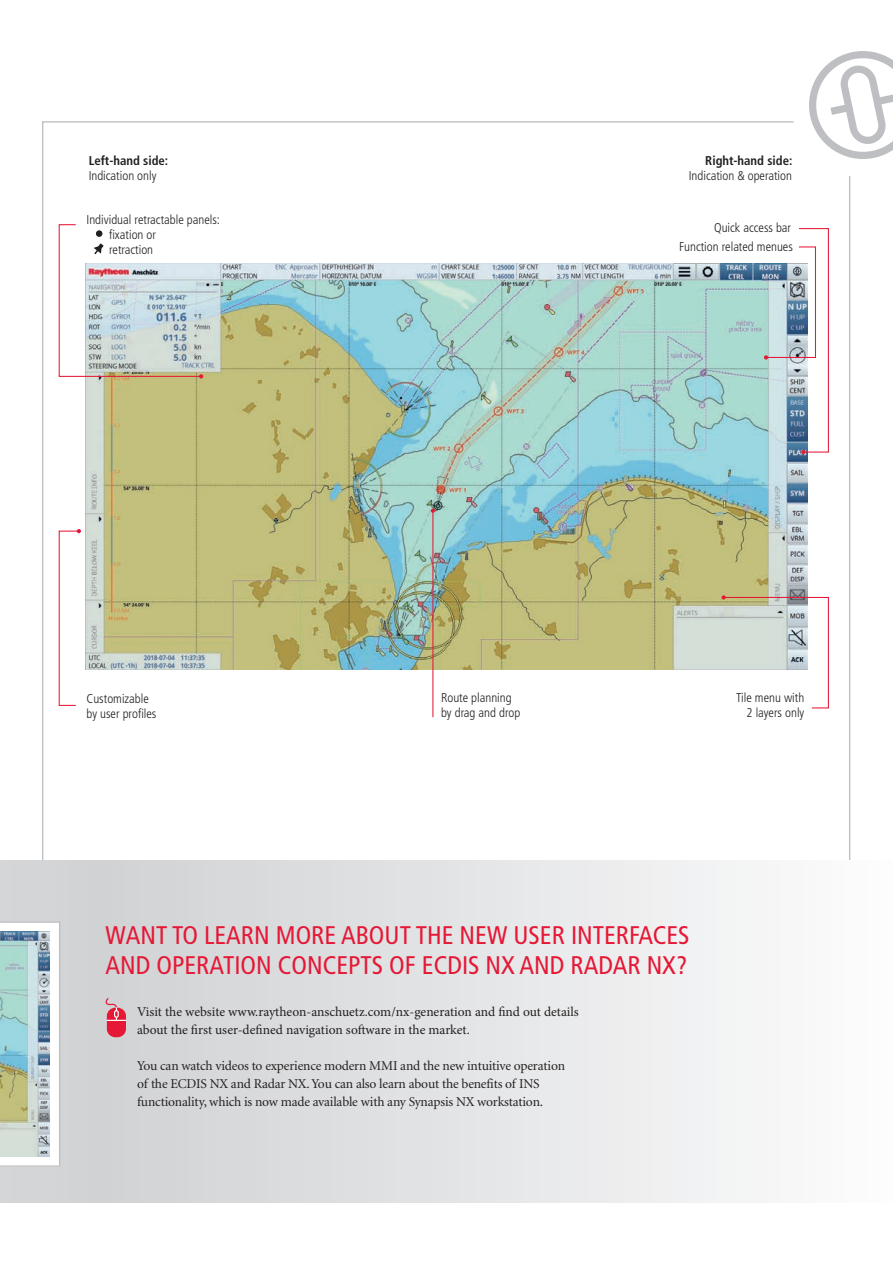
<style>
.page{position:relative;width:893px;height:1263px;background:#fff}
.page>*{position:absolute;margin:0;border:0;box-sizing:border-box;transform-origin:0 0}
.t1{font:condensed 25.5px/30px "Frutiger";color:#e51836}
.t2{font:13.5px/18px "Minion";letter-spacing:-.015em;color:#231f20}
.t3{font:13.5px/18px "Minion Pro";letter-spacing:-.005em;color:#231f20}
.t4{font:300 condensed 12.75px/15px "Frutiger";color:#231f20}
.t5{font:700 condensed 12.75px "Frutiger";color:#231f20}
</style>
<div class="page">
<div style="left:42px;top:121px;width:808px;height:757px;background:#fff;border:1px solid #bebfc2"></div>
<div style="left:0;top:860px;width:893px;height:342px;background:linear-gradient(to right,#cdced1,#fbfbfc)"></div>
<svg style="left:792px;top:51px;width:101px;height:126px"></svg>
<img style="left:85px;top:263px;width:723px;height:407px">
<svg style="left:0;top:921px;width:60px;height:246px"></svg>
<img style="left:0;top:931px;width:50px;height:226px">
<hr style="left:432px;top:511px;width:1px;height:206px;background:#e51836">
<svg style="left:431px;top:509px;width:4px;height:4px"></svg>
<svg style="left:764px;top:228px;width:65px;height:226px"></svg>
<svg style="left:58px;top:529px;width:23px;height:177px"></svg>
<svg style="left:721px;top:595px;width:108px;height:114px"></svg>
<div style="left:107px;top:1008px;width:19px;height:29px;background:#e51836;border-radius:8px"></div>
<div style="left:114px;top:1010px;width:5px;height:8px;border:1px solid #fff;border-radius:2px"></div>
<svg style="left:104px;top:996px;width:14px;height:15px"></svg>
<svg style="left:107px;top:1017px;width:19px;height:4px"></svg>
<svg style="left:58px;top:224px;width:145px;height:154px"></svg>
<p class="t5" style="left:89px;top:153px;width:81px">Left-hand side:</p>
<p class="t4" style="left:89px;top:169px;width:69px">Indication only</p>
<p class="t4" style="left:109px;top:212px;width:112px;text-indent:-23px">Individual retractable panels: fixation or<br>retraction</p>
<p class="t4" style="left:87px;top:691px;width:71px">Customizable by user profiles</p>
<p class="t5" style="left:705px;top:153px;width:89px">Right-hand side:</p>
<p class="t4" style="left:689px;top:168px;width:105px">Indication &amp; operation</p>
<p class="t4" style="left:714px;top:221px;width:78px">Quick access bar</p>
<p class="t4" style="left:679px;top:239px;width:115px">Function related menues</p>
<p class="t4" style="left:441px;top:691px;width:81px">Route planning by drag and drop</p>
<p class="t4" style="left:736px;top:691px;width:70px;text-align:right">Tile menu with<br>2 layers only</p>
<h1 class="t1" style="left:106px;top:920px;width:585px">WANT TO LEARN MORE ABOUT THE NEW USER INTERFACES<br>AND OPERATION CONCEPTS OF ECDIS NX AND RADAR NX?</h1>
<p class="t3" style="left:137px;top:1003px;width:443px">Visit the website www.raytheon-anschuetz.com/nx-generation and find out details about the first user-defined navigation software in the market.</p>
<p class="t2" style="left:137px;top:1057px;width:430px">You can watch videos to experience modern MMI and the new intuitive operation of the ECDIS NX and Radar NX. You can also learn about the benefits of INS functionality, which is now made available with any Synapsis NX workstation.</p>
</div>
